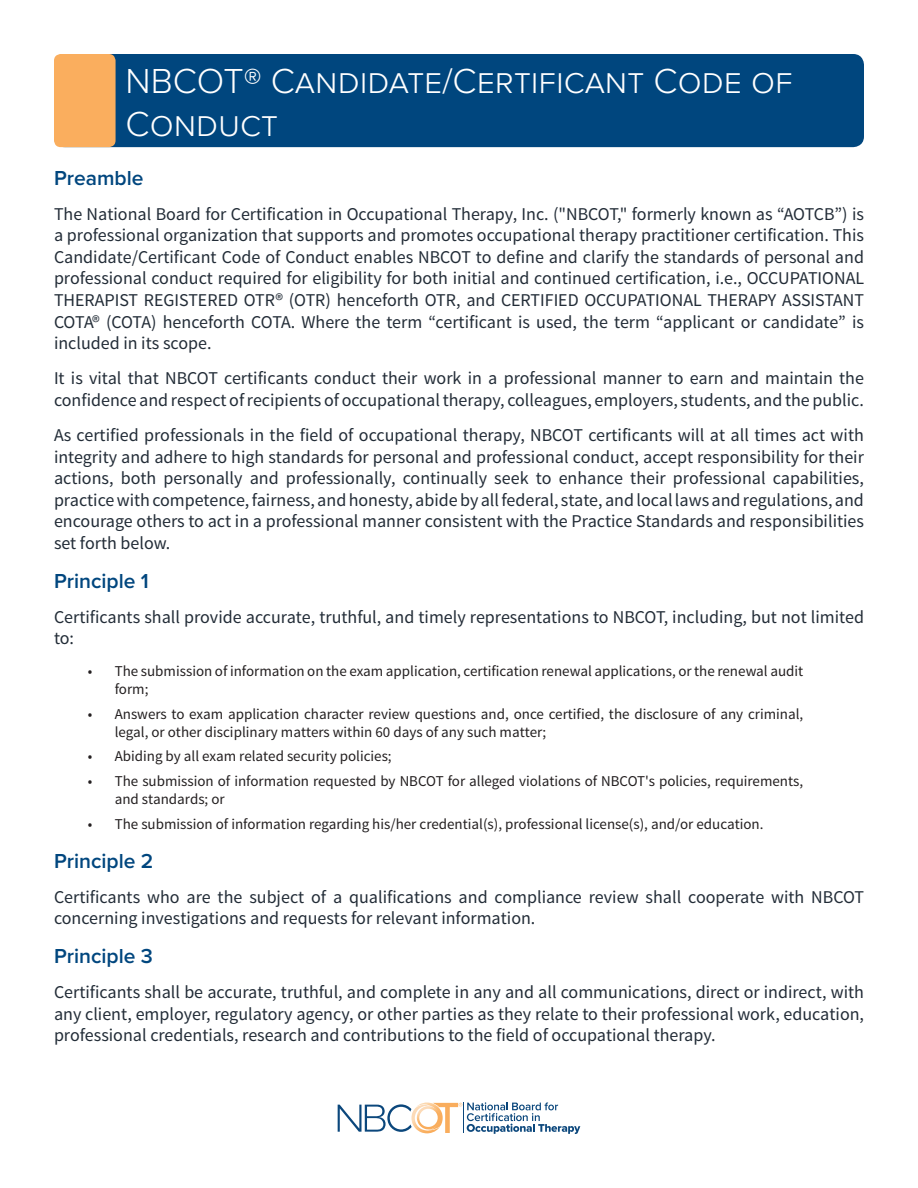
<style>
.page{position:relative;width:918px;height:1188px;background:#fff}
.page>*{position:absolute;margin:0;border:0;box-sizing:border-box;transform-origin:0 0}
.t1{font:300 36px/43.2px "Proxima Nova";color:#fff}
.t2{font:600 21px "Proxima Nova";color:#00467e}
.t3{font:18px/21.6px "Source Sans Pro";color:#222c37;text-align:justify}
.t4{font:15px/18px "Source Sans Pro";color:#231f20}
</style>
<div class="page">
<div style="left:54px;top:54px;width:810px;height:93px;background:#00467e;border-radius:11px"></div>
<svg style="left:338px;top:1102px;width:242px;height:32px"></svg>
<hr style="left:464px;top:1103px;width:1px;height:30px;background:#0b477c">
<div style="left:54px;top:54px;width:62px;height:93px;background:#faae5e;border-radius:7px"></div>
<p class="t1" style="left:126px;top:60px;width:669px">NBCOT® Candidate/Certificant Code of<br>Conduct</p>
<p class="t2" style="left:54px;top:165px;width:91px">Preamble</p>
<p class="t3" style="left:54px;top:203px;width:812px">The National Board for Certification in Occupational Therapy, Inc. ("NBCOT," formerly known as “AOTCB”) is a professional organization that supports and promotes occupational therapy practitioner certification. This Candidate/Certificant Code of Conduct enables NBCOT to define and clarify the standards of personal and professional conduct required for eligibility for both initial and continued certification, i.e., OCCUPATIONAL THERAPIST REGISTERED OTR® (OTR) henceforth OTR, and CERTIFIED OCCUPATIONAL THERAPY ASSISTANT COTA® (COTA) henceforth COTA. Where the term “certificant is used, the term “applicant or candidate” is included in its scope.</p>
<p class="t3" style="left:54px;top:368px;width:811px">It is vital that NBCOT certificants conduct their work in a professional manner to earn and maintain the confidence and respect of recipients of occupational therapy, colleagues, employers, students, and the public.</p>
<p class="t3" style="left:54px;top:425px;width:812px">As certified professionals in the field of occupational therapy, NBCOT certificants will at all times act with integrity and adhere to high standards for personal and professional conduct, accept responsibility for their actions, both personally and professionally, continually seek to enhance their professional capabilities, practice with competence, fairness, and honesty, abide by all federal, state, and local laws and regulations, and encourage others to act in a professional manner consistent with the Practice Standards and responsibilities set forth below.</p>
<p class="t2" style="left:54px;top:568px;width:96px">Principle 1</p>
<p class="t3" style="left:54px;top:606px;width:812px">Certificants shall provide accurate, truthful, and timely representations to NBCOT, including, but not limited to:</p>
<p class="t4" style="left:115px;top:662px;width:690px;text-indent:-27px">• The submission of information on the exam application, certification renewal applications, or the renewal audit form;</p>
<p class="t4" style="left:115px;top:705px;width:690px;text-indent:-27px">• Answers to exam application character review questions and, once certified, the disclosure of any criminal, legal, or other disciplinary matters within 60 days of any such matter;</p>
<p class="t4" style="left:88px;top:748px;width:305px">• Abiding by all exam related security policies;</p>
<p class="t4" style="left:115px;top:773px;width:690px;text-indent:-27px">• The submission of information requested by NBCOT for alleged violations of NBCOT's policies, requirements, and standards; or</p>
<p class="t4" style="left:88px;top:815px;width:677px">• The submission of information regarding his/her credential(s), professional license(s), and/or education.</p>
<p class="t2" style="left:54px;top:848px;width:101px">Principle 2</p>
<p class="t3" style="left:54px;top:886px;width:812px">Certificants who are the subject of a qualifications and compliance review shall cooperate with NBCOT concerning investigations and requests for relevant information.</p>
<p class="t2" style="left:54px;top:944px;width:100px">Principle 3</p>
<p class="t3" style="left:54px;top:982px;width:812px">Certificants shall be accurate, truthful, and complete in any and all communications, direct or indirect, with any client, employer, regulatory agency, or other parties as they relate to their professional work, education, professional credentials, research and contributions to the field of occupational therapy.</p>
</div>
